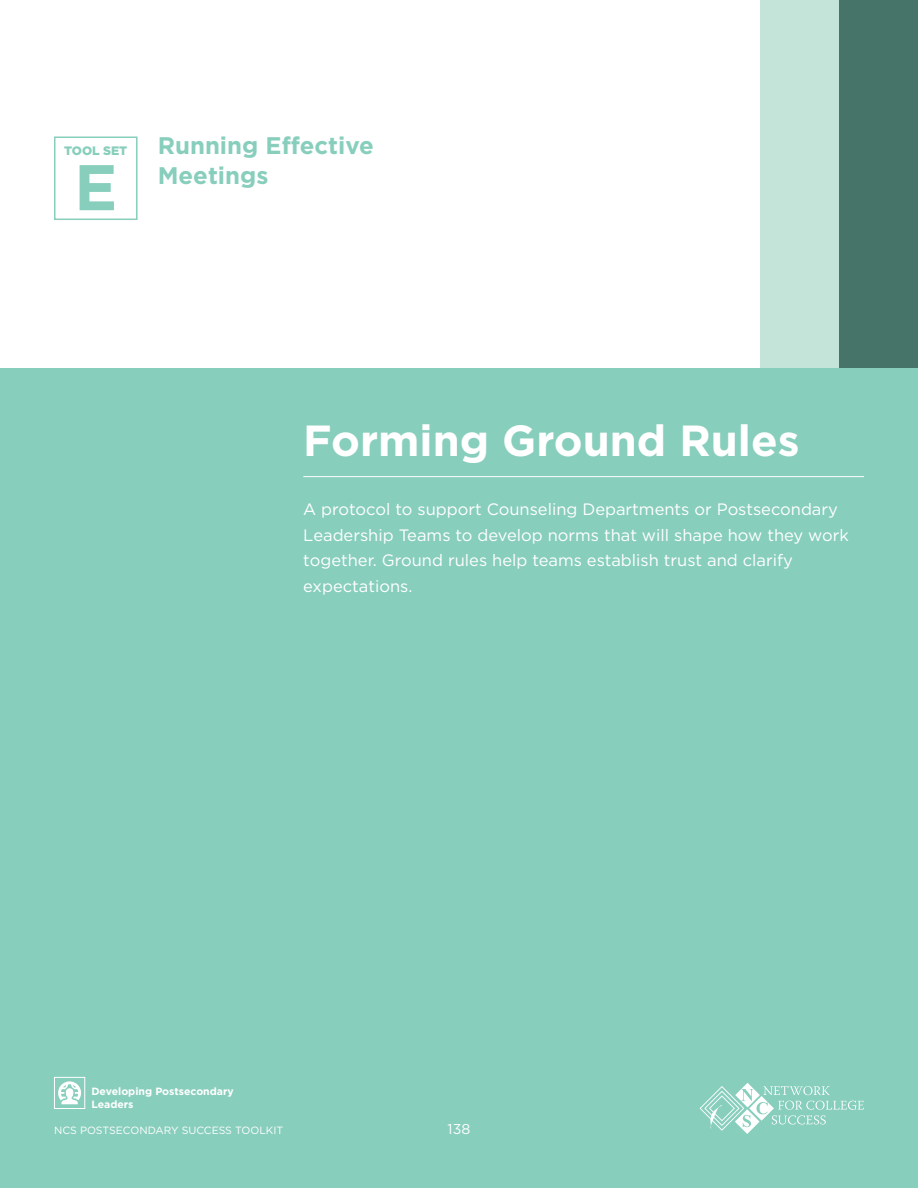
<style>
.page{position:relative;width:918px;height:1188px;background:#fff}
.page>*{position:absolute;margin:0;border:0;box-sizing:border-box;transform-origin:0 0}
.t1{font:700 64.35px "Gotham";color:#88cebc}
.t2{font:700 43.5px "Gotham";color:#fff}
.t3{font:700 24px/30px "Gotham";color:#88cebc}
.t4{font:16.5px/25.5px "Gotham";color:#fff}
.t5{font:14.25px "Gotham";color:#fff}
.t6{font:900 12.3px "Gotham";color:#88cebc}
.t7{font:700 10.5px/12.6px "Gotham";color:#fff}
.t8{font:10.5px "Gotham";color:#fff}
</style>
<div class="page">
<div style="left:0;top:368px;width:918px;height:820px;background:#88cebc"></div>
<svg style="left:700px;top:1083px;width:164px;height:51px"></svg>
<svg style="left:58px;top:1081px;width:23px;height:23px"></svg>
<div style="left:54px;top:1077px;width:31px;height:32px;border:1px solid #fff"></div>
<div style="left:760px;top:0;width:79px;height:368px;background:#c4e4da"></div>
<div style="left:839px;top:0;width:79px;height:368px;background:#477469"></div>
<div style="left:54px;top:136px;width:84px;height:84px;border:2px solid #88cebc"></div>
<hr style="left:303px;top:476px;width:561px;height:1px;background:#fff">
<p class="t6" style="left:64px;top:144px;width:65px">TOOL SET</p>
<h1 class="t1" style="left:74px;top:150px;width:45px">E</h1>
<h3 class="t3" style="left:158px;top:130px;width:217px">Running Effective<br>Meetings</h3>
<h2 class="t2" style="left:303px;top:416px;width:498px">Forming Ground Rules</h2>
<p class="t4" style="left:303px;top:497px;width:547px">A protocol to support Counseling Departments or Postsecondary Leadership Teams to develop norms that will shape how they work together. Ground rules help teams establish trust and clarify expectations.</p>
<p class="t7" style="left:91px;top:1085px;width:144px">Developing Postsecondary<br>Leaders</p>
<p class="t8" style="left:54px;top:1124px;width:231px">NCS POSTSECONDARY SUCCESS TOOLKIT</p>
<p class="t5" style="left:448px;top:1121px;width:24px">138</p>
</div>
